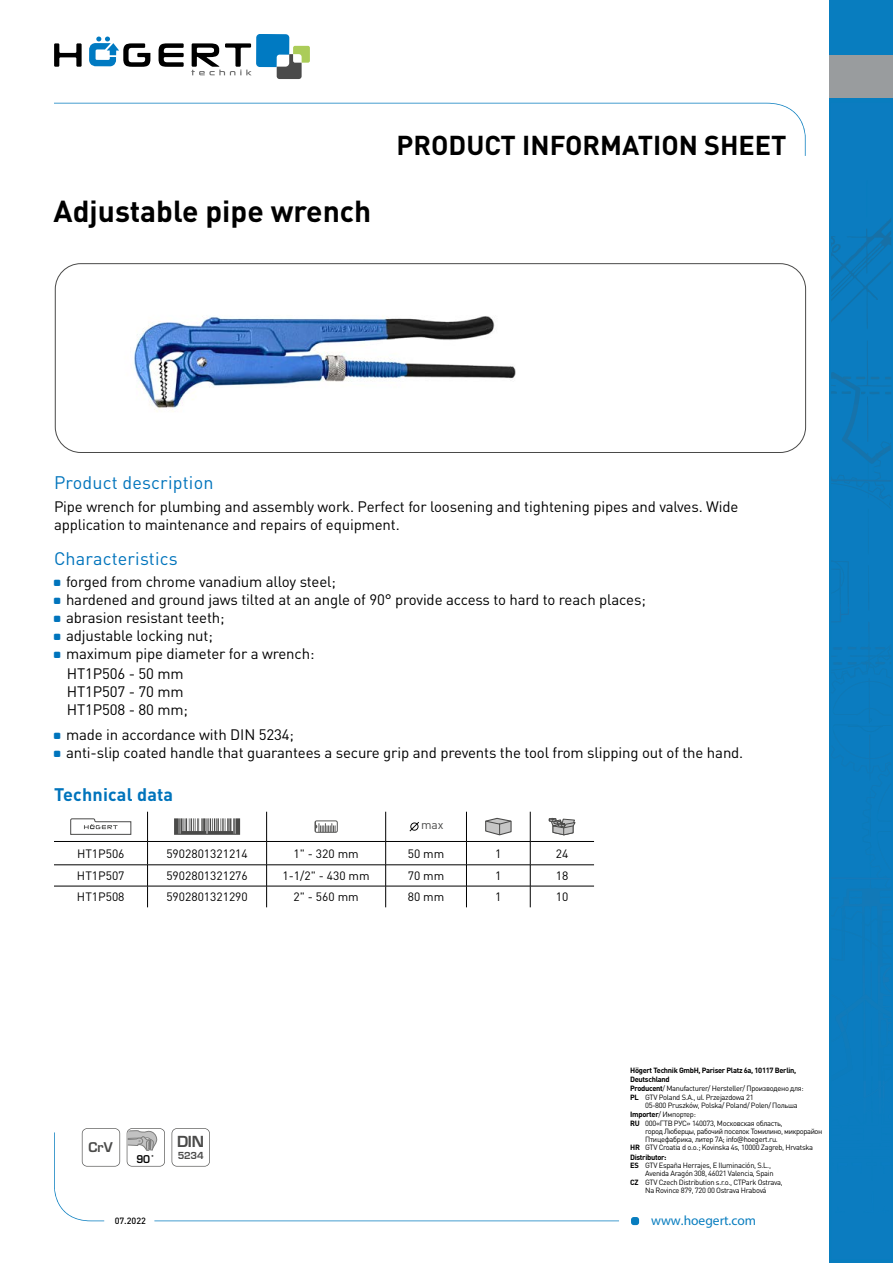
<style>
.page{position:relative;width:893px;height:1263px;background:#fff}
.page>*{position:absolute;margin:0;border:0;box-sizing:border-box;transform-origin:0 0}
.t1{font:700 30px "DIN Pro";color:#000}
.t2{font:700 27px "DIN Pro";color:#000}
.t3{font:18px "DIN Pro";letter-spacing:.01em;color:#0074bc}
.t4{font:700 18px "DIN Pro";letter-spacing:.01em;color:#0074bc}
.t5{font:15px/18px "DIN Pro";letter-spacing:-.01em;color:#000}
.t6{font:700 14.85px "Euromode";color:#4a4a49}
.t7{font:13.5px "Myriad Pro";color:#087dbf}
.t8{font:700 13.05px "Euromode";color:#4a4a49}
.t9{font:12px "DIN Pro";color:#000}
.t10{font:12px "DIN Pro";color:#4a4a49}
.t11{font:700 10.5px "Euromode";color:#000;scale:.93 1}
.t12{font:700 9.45px "Euromode";color:#4a4a49}
.t13{font:500 9px "DIN Pro";color:#000}
.t14{font:7.5px/8.2px "DIN Pro";letter-spacing:-.04em;color:#000}
.t15{font:700 7.5px/8.2px "DIN Pro";letter-spacing:-.04em;color:#000}
.s1{font-size:10.8px}
.s2{font-weight:700}
.s3{font-family:"Open Sans"}
</style>
<div class="page">
<svg style="left:54px;top:43px;width:28px;height:24px"></svg>
<svg style="left:159px;top:43px;width:25px;height:24px"></svg>
<svg style="left:89px;top:37px;width:61px;height:30px"></svg>
<svg style="left:191px;top:34px;width:119px;height:45px"></svg>
<svg style="left:54px;top:103px;width:752px;height:53px"></svg>
<div style="left:631px;top:1217px;width:8px;height:8px;background:#087dbf;border-radius:3px"></div>
<svg style="left:54px;top:1132px;width:565px;height:89px"></svg>
<div style="left:830px;top:0;width:63px;height:1263px;background:#087dbf"></div>
<img style="left:831px;top:273px;width:50px;height:56px">
<img style="left:867px;top:222px;width:24px;height:44px">
<img style="left:831px;top:222px;width:56px;height:42px">
<svg style="left:831px;top:341px;width:60px;height:565px"></svg>
<img style="left:863px;top:906px;width:28px;height:76px">
<img style="left:831px;top:877px;width:60px;height:2px">
<img style="left:848px;top:647px;width:43px;height:3px">
<div style="left:830px;top:56px;width:63px;height:42px;background:#999c9e"></div>
<hr style="left:54px;top:864px;width:94px;height:1px;background:#000">
<hr style="left:148px;top:864px;width:119px;height:1px;background:#000">
<hr style="left:267px;top:864px;width:119px;height:1px;background:#000">
<hr style="left:386px;top:864px;width:80px;height:1px;background:#000">
<hr style="left:466px;top:864px;width:64px;height:1px;background:#000">
<hr style="left:530px;top:864px;width:64px;height:1px;background:#000">
<hr style="left:54px;top:886px;width:94px;height:1px;background:#000">
<hr style="left:148px;top:886px;width:119px;height:1px;background:#000">
<hr style="left:267px;top:886px;width:119px;height:1px;background:#000">
<hr style="left:386px;top:886px;width:80px;height:1px;background:#000">
<hr style="left:466px;top:886px;width:64px;height:1px;background:#000">
<hr style="left:530px;top:886px;width:64px;height:1px;background:#000">
<svg style="left:147px;top:812px;width:1px;height:95px"></svg>
<svg style="left:266px;top:812px;width:1px;height:95px"></svg>
<svg style="left:385px;top:812px;width:1px;height:95px"></svg>
<svg style="left:466px;top:812px;width:1px;height:95px"></svg>
<svg style="left:530px;top:812px;width:1px;height:95px"></svg>
<hr style="left:54px;top:841px;width:94px;height:1px;background:#000">
<hr style="left:148px;top:841px;width:119px;height:1px;background:#000">
<hr style="left:267px;top:841px;width:119px;height:1px;background:#000">
<hr style="left:386px;top:841px;width:80px;height:1px;background:#000">
<hr style="left:466px;top:841px;width:64px;height:1px;background:#000">
<hr style="left:530px;top:841px;width:64px;height:1px;background:#000">
<svg style="left:70px;top:818px;width:61px;height:17px"></svg>
<svg style="left:174px;top:818px;width:66px;height:17px"></svg>
<div style="left:315px;top:820px;width:23px;height:13px;border:1px solid #575756;border-radius:2px"></div>
<svg style="left:315px;top:821px;width:21px;height:11px"></svg>
<svg style="left:409px;top:822px;width:10px;height:9px"></svg>
<svg style="left:485px;top:818px;width:27px;height:17px"></svg>
<svg style="left:549px;top:818px;width:26px;height:17px"></svg>
<svg style="left:82px;top:1128px;width:38px;height:38px"></svg>
<svg style="left:127px;top:1128px;width:38px;height:38px"></svg>
<svg style="left:172px;top:1128px;width:38px;height:38px"></svg>
<img style="left:134px;top:316px;width:382px;height:96px">
<div style="left:55px;top:263px;width:751px;height:190px;border:1px solid #4a4a49;border-radius:26px"></div>
<h1 class="t1" style="left:54px;top:191px;width:319px">Adjustable pipe wrench</h1>
<h2 class="t2" style="left:397px;top:126px;width:392px">PRODUCT INFORMATION SHEET</h2>
<p class="t3" style="left:54px;top:471px;width:161px">Product description</p>
<p class="t5" style="left:54px;top:497px;width:686px">Pipe wrench for plumbing and assembly work. Perfect for loosening and tightening pipes and valves. Wide application to maintenance and repairs of equipment.</p>
<p class="t3" style="left:54px;top:546px;width:125px">Characteristics</p>
<p class="t5" style="left:66px;top:572px;width:581px">forged from chrome vanadium alloy steel;<br>hardened and ground jaws tilted at an angle of 90° provide access to hard to reach places; abrasion resistant teeth;<br>adjustable locking nut;<br>maximum pipe diameter for a wrench:</p>
<p class="t5" style="left:67px;top:664px;width:123px">HT1P506 - 50 mm<br>HT1P507 - 70 mm<br>HT1P508 - 80 mm;</p>
<p class="t5" style="left:66px;top:725px;width:679px">made in accordance with DIN 5234;<br>anti-slip coated handle that guarantees a secure grip and prevents the tool from slipping out of the hand.</p>
<p class="t4" style="left:54px;top:783px;width:121px">Technical data</p>
<p class="t10" style="left:421px;top:817px;width:24px">max</p>
<p class="t9" style="left:77px;top:845px;width:49px">HT1P506</p>
<p class="t9" style="left:166px;top:845px;width:83px">5902801321214</p>
<p class="t9" style="left:293px;top:845px;width:67px">1" - 320 mm</p>
<p class="t9" style="left:408px;top:845px;width:38px">50 mm</p>
<p class="t9" style="left:495px;top:845px;width:8px">1</p>
<p class="t9" style="left:556px;top:845px;width:14px">24</p>
<p class="t9" style="left:77px;top:867px;width:49px">HT1P507</p>
<p class="t9" style="left:166px;top:867px;width:83px">5902801321276</p>
<p class="t9" style="left:283px;top:867px;width:89px">1-1/2" - 430 mm</p>
<p class="t9" style="left:408px;top:867px;width:38px">70 mm</p>
<p class="t9" style="left:495px;top:867px;width:8px">1</p>
<p class="t9" style="left:556px;top:867px;width:14px">18</p>
<p class="t9" style="left:77px;top:889px;width:49px">HT1P508</p>
<p class="t9" style="left:166px;top:889px;width:83px">5902801321290</p>
<p class="t9" style="left:293px;top:889px;width:67px">2" - 560 mm</p>
<p class="t9" style="left:408px;top:889px;width:38px">80 mm</p>
<p class="t9" style="left:495px;top:889px;width:8px">1</p>
<p class="t9" style="left:556px;top:889px;width:14px">10</p>
<p class="t8" style="left:89px;top:1139px;width:26px">CrV</p>
<p class="t11" style="left:136px;top:1153px;width:22px">90<span class="s1">°</span></p>
<p class="t6" style="left:177px;top:1133px;width:28px">DIN</p>
<p class="t12" style="left:178px;top:1149px;width:27px">5234</p>
<p class="t15" style="left:630px;top:1066px;width:168px">Högert Technik GmbH, Pariser Platz 6a, 10117 Berlin,<br>Deutschland</p>
<p class="t14" style="left:630px;top:1084px;width:175px"><span class="s2">Producent</span>/ Manufacturer/ Hersteller/ Производено для:<br><span class="s2">PL</span> GTV Poland S.A., ul. Przejazdowa 21</p>
<p class="t14" style="left:630px;top:1100px;width:169px;line-height:9.4px;text-indent:15px">05-800 Pruszków, Polska/ Poland/ Polen/ Польша<br><span class="s2">Importer</span>/ Импортер:</p>
<p class="t14" style="left:630px;top:1118px;width:154px"><span class="s2">RU</span> 000«ГТВ РУС» 140073, Mосковская область,</p>
<p class="t14" style="left:645px;top:1127px;width:179px">город Люберцы, рабочий поселок Томилино, микрорайон</p>
<p class="t14" style="left:645px;top:1135px;width:134px">Птицефабрика, литер 7А; info<span class="s3">@</span>hoegert.ru.</p>
<p class="t14" style="left:630px;top:1143px;width:184px"><span class="s2">HR</span> GTV Croatia d o.o.; Kovinska 4s, 10000 Zagreb, Hrvatska</p>
<p class="t15" style="left:630px;top:1153px;width:38px">Distributor:</p>
<p class="t14" style="left:630px;top:1161px;width:142px"><span class="s2">ES</span> GTV España Herrajes, E Iluminación, S.L.,</p>
<p class="t14" style="left:645px;top:1169px;width:130px">Avenida Aragón 308, 46021 Valencia, Spain</p>
<p class="t14" style="left:630px;top:1177px;width:154px"><span class="s2">CZ</span> GTV Czech Distribution s.r.o., CTPark Ostrava,</p>
<p class="t14" style="left:645px;top:1186px;width:123px">Na Rovince 879, 720 00 Ostrava Hrabová</p>
<p class="t13" style="left:115px;top:1213px;width:33px">07.2022</p>
<p class="t7" style="left:651px;top:1212px;width:107px">www.hoegert.com</p>
</div>
